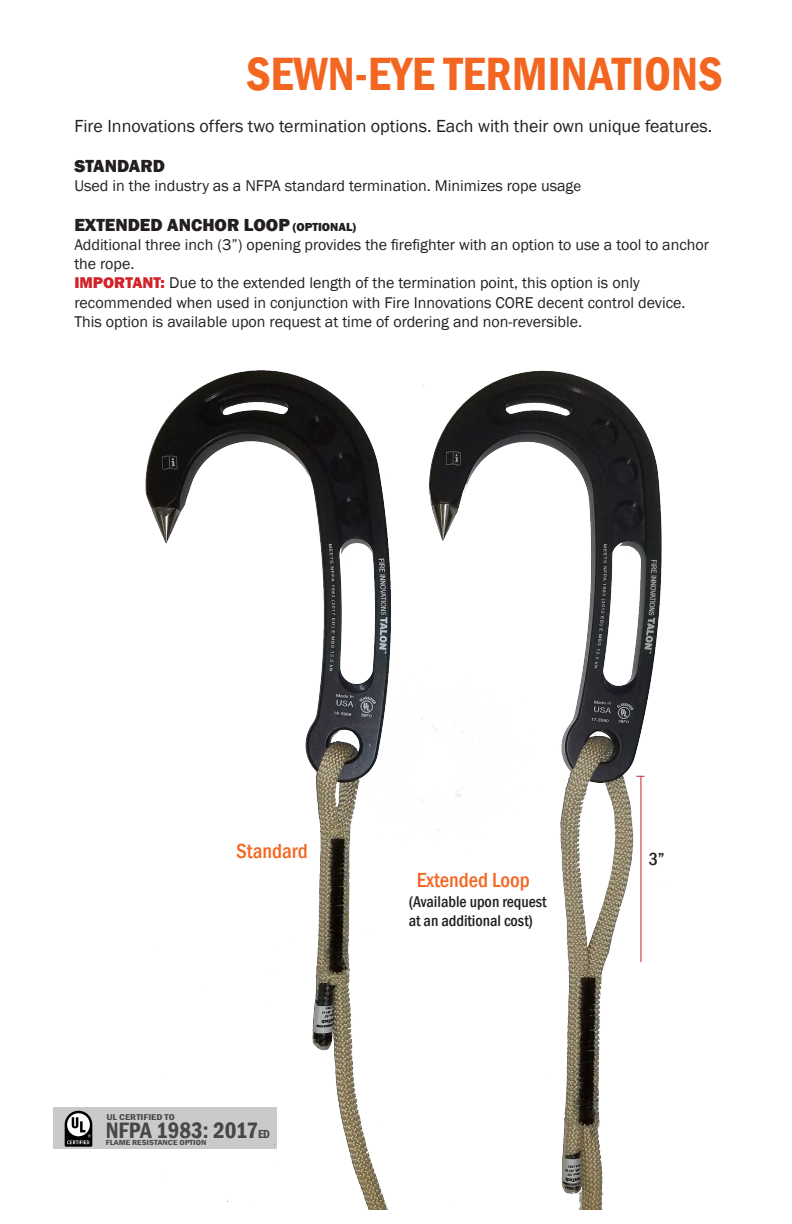
<style>
.page{position:relative;width:792px;height:1224px;background:#fff}
.page>*{position:absolute;margin:0;border:0;box-sizing:border-box;transform-origin:0 0}
.t1{font:600 condensed 48px "Franklin Gothic";color:#f36621}
.t2{font:600 condensed 23px "Franklin Gothic";color:#464748}
.t3{font:500 condensed 21px "Franklin Gothic";color:#f36621}
.t4{font:18px "Franklin Gothic";color:#231f20}
.t5{font:800 18px "Franklin Gothic";color:#231f20}
.t6{font:500 condensed 18px "Franklin Gothic";color:#231f20}
.t7{font:16px/19.2px "Franklin Gothic";color:#231f20}
.t8{font:500 condensed 16px/19.2px "Franklin Gothic";color:#231f20}
.t9{font:600 condensed 8.6px "Franklin Gothic";color:#464748;scale:1.25 1}
.t10{font:600 condensed 7.6px "Franklin Gothic";color:#464748;scale:1.25 1}
.s1{font-size:15px}
.s2{font-size:12px}
.s3{font-weight:800;color:#d1232a}
</style>
<div class="page">
<div style="left:53px;top:1108px;width:224px;height:41px;background:#c9cacc"></div>
<img style="left:61px;top:1107px;width:35px;height:39px">
<img style="left:122px;top:370px;width:540px;height:840px">
<hr style="left:641px;top:776px;width:1px;height:186px;background:#d1232a">
<h1 class="t1" style="left:246px;top:41px;width:478px">SEWN-EYE TERMINATIONS</h1>
<p class="t4" style="left:74px;top:115px;width:640px">Fire Innovations offers two termination options. Each with their own unique features.</p>
<p class="t5" style="left:74px;top:154px;width:92px">STANDARD</p>
<p class="t7" style="left:74px;top:177px;width:508px">Used in the industry as a NFPA standard termination. Minimizes rope usag<span class="s1">e</span></p>
<p class="t5" style="left:74px;top:213px;width:283px">EXTENDED ANCHOR LOOP <span class="s2">(OPTIONAL)</span></p>
<p class="t7" style="left:74px;top:235px;width:636px">Additional three inch (3”) opening provides the firefighter with an option to use a tool to anchor the rope.<br><span class="s3">IMPORTANT:</span> Due to the extended length of the termination point, this option is only recommended when used in conjunction with Fire Innovations CORE decent control device.<br>This option is available upon request at time of ordering and non-reversible.</p>
<h3 class="t3" style="left:236px;top:837px;width:73px">Standard</h3>
<p class="t9" style="left:106px;top:1111px;width:56px">UL CERTIFIED TO</p>
<h2 class="t2" style="left:106px;top:1115px;width:166px">NFPA 1983: 2017<span class="s2">ED</span></h2>
<p class="t10" style="left:106px;top:1137px;width:82px">FLAME RESISTANCE OPTION</p>
<h3 class="t3" style="left:417px;top:867px;width:115px">Extended Loop</h3>
<p class="t8" style="left:409px;top:892px;width:139px">(Available upon request at an additional cost)</p>
<p class="t6" style="left:649px;top:847px;width:17px">3”</p>
</div>
